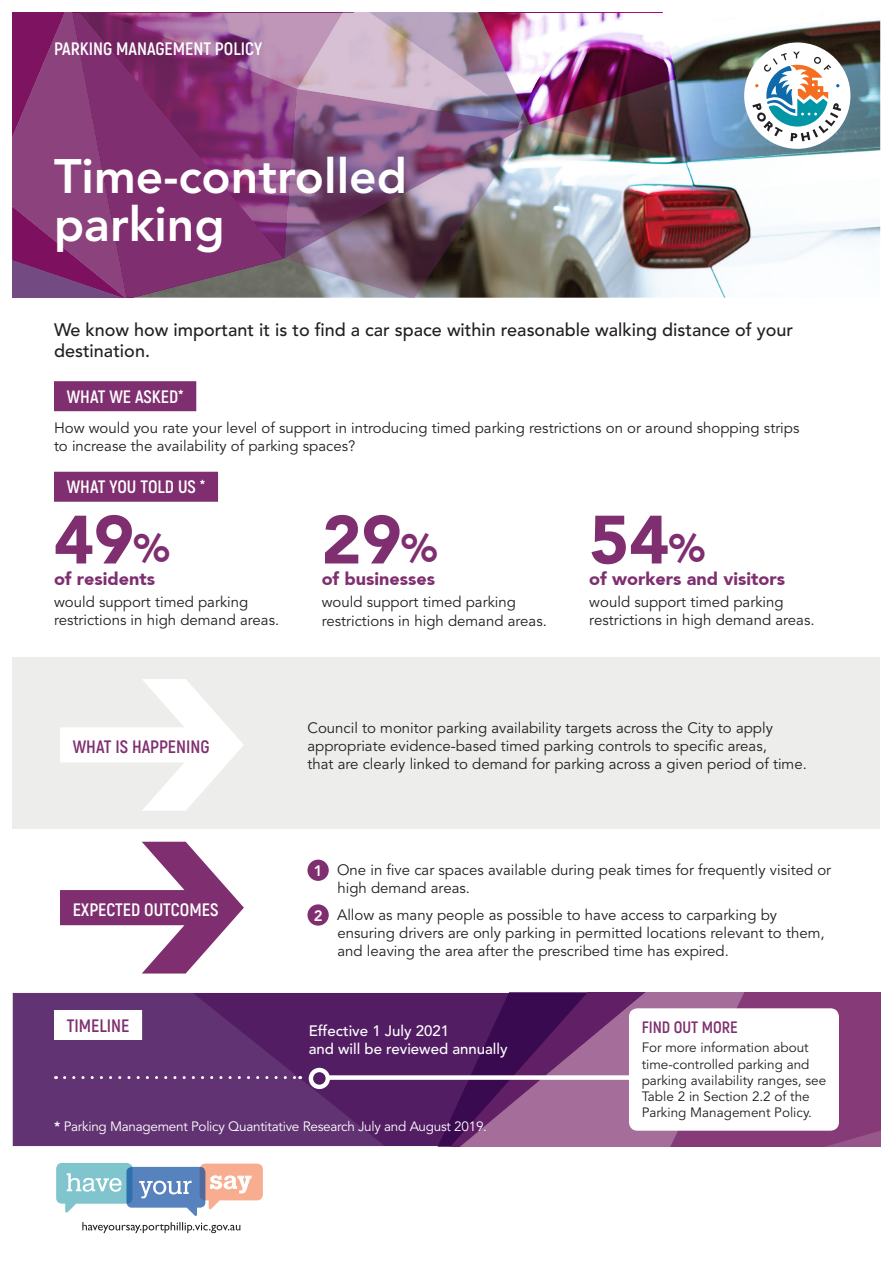
<style>
.page{position:relative;width:893px;height:1263px;background:#fff}
.page>*{position:absolute;margin:0;border:0;box-sizing:border-box;transform-origin:0 0}
.t1{font:900 67.5px "Avenir";color:#7f2e6f}
.t2{font:800 48px/48px "Avenir LT Std";color:#fff}
.t3{font:500 18px/21.6px "Avenir LT Std";color:#231f20}
.t4{font:700 18px "Akrobat";color:#fff}
.t5{font:900 18px "Avenir";color:#7f2e6f}
.t6{font:700 18px "Akrobat";color:#7f2e6f}
.t7{font:700 16.5px "Akrobat";color:#7f2e6f}
.t8{font:15px/18px "Avenir LT Std";color:#231f20}
.t9{font:500 15px/18px "Avenir LT Std";color:#fff}
.t10{font:13.5px/16.2px "Avenir LT Std";color:#231f20}
.t11{font:13.5px "Avenir LT Std";letter-spacing:-.02em;color:#fff}
.s1{font-size:39.3px}
.s2{font-weight:800;color:#fff}
.s3{font-weight:800}
</style>
<div class="page">
<img style="left:691px;top:20px;width:189px;height:278px">
<div style="left:787px;top:993px;width:93px;height:153px;background:#863a77"></div>
<svg style="left:424px;top:993px;width:363px;height:153px;background:#733a76"></svg>
<svg style="left:13px;top:993px;width:411px;height:153px;background:#5c2b6c"></svg>
<svg style="left:65px;top:1076px;width:236px;height:3px"></svg>
<div style="left:744px;top:43px;width:106px;height:106px;background:#fff;border-radius:50%"></div>
<svg style="left:752px;top:52px;width:89px;height:89px"></svg>
<img style="left:13px;top:13px;width:678px;height:285px">
<div style="left:13px;top:657px;width:867px;height:171px;background:#ededeb"></div>
<div style="left:54px;top:381px;width:142px;height:30px;background:#7f2e6f"></div>
<div style="left:54px;top:472px;width:164px;height:30px;background:#7f2e6f"></div>
<svg style="left:60px;top:679px;width:184px;height:132px"></svg>
<svg style="left:60px;top:842px;width:184px;height:131px"></svg>
<div style="left:307px;top:860px;width:22px;height:21px;background:#7f2e6f;border-radius:50%"></div>
<div style="left:307px;top:904px;width:22px;height:22px;background:#7f2e6f;border-radius:50%"></div>
<div style="left:54px;top:1010px;width:88px;height:30px;background:#fff"></div>
<div style="left:318px;top:1075px;width:350px;height:5px;background:#fff"></div>
<div style="left:309px;top:1068px;width:21px;height:21px;background:#fff;border-radius:50%"></div>
<div style="left:313px;top:1072px;width:13px;height:13px;background:#521d63;border-radius:50%"></div>
<div style="left:629px;top:1008px;width:210px;height:123px;background:#fff;border-radius:9px"></div>
<svg style="left:56px;top:1163px;width:207px;height:70px"></svg>
<p class="t4" style="left:54px;top:37px;width:210px">PARKING MANAGEMENT POLICY</p>
<h2 class="t2" style="left:54px;top:153px;width:354px">Time-controlled parking</h2>
<p class="t3" style="left:54px;top:319px;width:741px">We know how important it is to find a car space within reasonable walking distance of your destination.</p>
<p class="t4" style="left:67px;top:385px;width:118px">WHAT WE ASKED*</p>
<p class="t8" style="left:54px;top:420px;width:747px">How would you rate your level of support in introducing timed parking restrictions on or around shopping strips to increase the availability of parking spaces?</p>
<p class="t4" style="left:67px;top:476px;width:140px">WHAT YOU TOLD US *</p>
<h1 class="t1" style="left:54px;top:499px;width:117px">49<span class="s1">%</span></h1>
<p class="t5" style="left:54px;top:568px;width:103px">of residents</p>
<p class="t8" style="left:54px;top:594px;width:227px">would support timed parking restrictions in high demand areas.</p>
<h1 class="t1" style="left:322px;top:499px;width:117px">29<span class="s1">%</span></h1>
<p class="t5" style="left:322px;top:568px;width:115px">of businesses</p>
<p class="t8" style="left:322px;top:593px;width:227px;line-height:18.9px">would support timed parking restrictions in high demand areas.</p>
<h1 class="t1" style="left:589px;top:499px;width:117px">54<span class="s1">%</span></h1>
<p class="t5" style="left:589px;top:568px;width:197px">of workers and visitors</p>
<p class="t8" style="left:589px;top:594px;width:227px">would support timed parking restrictions in high demand areas.</p>
<p class="t6" style="left:73px;top:735px;width:138px">WHAT IS HAPPENING</p>
<p class="t4" style="left:73px;top:898px;width:147px">EXPECTED OUTCOMES</p>
<p class="t8" style="left:307px;top:719px;width:501px">Council to monitor parking availability targets across the City to apply appropriate evidence-based timed parking controls to specific areas,<br>that are clearly linked to demand for parking across a given period of time.</p>
<p class="t8" style="left:337px;top:861px;width:495px;text-indent:-24px"><span class="s2">1</span> One in five car spaces available during peak times for frequently visited or high demand areas.</p>
<p class="t8" style="left:337px;top:906px;width:489px;text-indent:-24px"><span class="s2">2</span> Allow as many people as possible to have access to carparking by ensuring drivers are only parking in permitted locations relevant to them, and leaving the area after the prescribed time has expired.</p>
<p class="t6" style="left:67px;top:1014px;width:64px">TIMELINE</p>
<p class="t9" style="left:309px;top:1022px;width:200px">Effective 1 July 2021<br>and will be reviewed annually</p>
<p class="t7" style="left:642px;top:1017px;width:98px">FIND OUT MORE</p>
<p class="t10" style="left:642px;top:1040px;width:186px">For more information about time-controlled parking and parking availability ranges, see<br>Table 2 in Section 2.2 of the<br>Parking Management Policy.</p>
<p class="t11" style="left:54px;top:1119px;width:434px"><span class="s3">*</span> Parking Management Policy Quantitative Research July and August 2019.</p>
</div>
